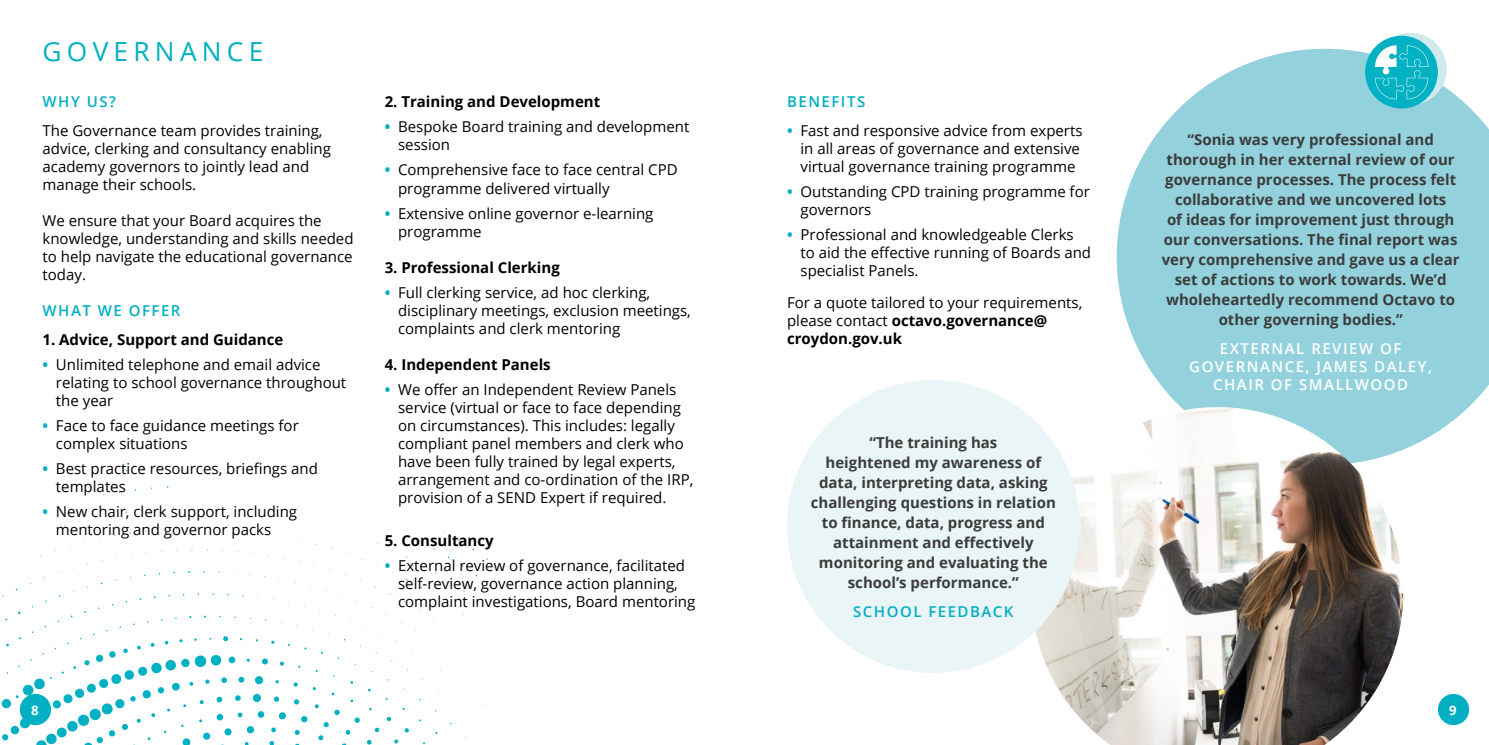
<style>
.page{position:relative;width:1489px;height:745px;background:#fff}
.page>*{position:absolute;margin:0;border:0;box-sizing:border-box;transform-origin:0 0}
.t1{font:26.25px "Open Sans";letter-spacing:.2em;color:#00afc1}
.t2{font:15px/18px "Open Sans";color:#000}
.t3{font:700 15px/20px "Open Sans";color:#3c3c3b;text-align:center}
.t4{font:700 15px "Open Sans";color:#000}
.t5{font:600 15px/18px "Open Sans";letter-spacing:.1em;color:#fff;text-align:center}
.t6{font:600 15px "Open Sans";letter-spacing:.1em;color:#00afc1}
.t7{font:700 13.12px "Open Sans";color:#fff}
.s1{font-weight:700;color:#00afc1}
.s2{font-weight:700}
</style>
<div class="page">
<svg style="left:1px;top:507px;width:500px;height:238px"></svg>
<svg style="left:1116px;top:49px;width:372px;height:401px;background:#a1d7e1"></svg>
<img style="left:1031px;top:407px;width:371px;height:337px">
<div style="left:787px;top:380px;width:292px;height:292px;background:#e9f5f7;border-radius:50%"></div>
<div style="left:1437px;top:693px;width:31px;height:31px;background:#00afc1;border-radius:50%"></div>
<div style="left:20px;top:693px;width:31px;height:31px;background:#00afc1;border-radius:50%"></div>
<svg style="left:1374px;top:33px;width:72px;height:72px"></svg>
<div style="left:1364px;top:36px;width:73px;height:72px;background:#00b1c3;border-radius:50%"></div>
<svg style="left:1374px;top:45px;width:54px;height:54px"></svg>
<h1 class="t1" style="left:43px;top:34px;width:222px">GOVERNANCE</h1>
<p class="t6" style="left:43px;top:91px;width:75px">WHY US?</p>
<p class="t2" style="left:43px;top:121px;width:290px">The Governance team provides training, advice, clerking and consultancy enabling academy governors to jointly lead and manage their schools.</p>
<p class="t2" style="left:43px;top:211px;width:312px">We ensure that your Board acquires the knowledge, understanding and skills needed to help navigate the educational governance today.</p>
<p class="t6" style="left:43px;top:300px;width:139px">WHAT WE OFFER</p>
<p class="t4" style="left:43px;top:328px;width:242px">1. Advice, Support and Guidance</p>
<p class="t2" style="left:56px;top:355px;width:292px;text-indent:-13px"><span class="s1">•</span> Unlimited telephone and email advice relating to school governance throughout the year</p>
<p class="t2" style="left:56px;top:416px;width:244px;text-indent:-13px"><span class="s1">•</span> Face to face guidance meetings for complex situations</p>
<p class="t2" style="left:56px;top:459px;width:263px;text-indent:-13px"><span class="s1">•</span> Best practice resources, briefings and templates</p>
<p class="t2" style="left:56px;top:502px;width:243px;text-indent:-13px"><span class="s1">•</span> New chair, clerk support, including mentoring and governor packs</p>
<p class="t4" style="left:384px;top:91px;width:217px">2. Training and Development</p>
<p class="t2" style="left:398px;top:117px;width:293px;text-indent:-13px"><span class="s1">•</span> Bespoke Board training and development session</p>
<p class="t2" style="left:398px;top:160px;width:281px;text-indent:-13px"><span class="s1">•</span> Comprehensive face to face central CPD programme delivered virtually</p>
<p class="t2" style="left:398px;top:204px;width:257px;text-indent:-13px"><span class="s1">•</span> Extensive online governor e-learning programme</p>
<p class="t4" style="left:384px;top:256px;width:177px">3. Professional Clerking</p>
<p class="t2" style="left:398px;top:283px;width:294px;text-indent:-13px"><span class="s1">•</span> Full clerking service, ad hoc clerking, disciplinary meetings, exclusion meetings, complaints and clerk mentoring</p>
<p class="t4" style="left:384px;top:353px;width:167px">4. Independent Panels</p>
<p class="t2" style="left:398px;top:380px;width:297px;text-indent:-13px"><span class="s1">•</span> We offer an Independent Review Panels service (virtual or face to face depending on circumstances). This includes: legally compliant panel members and clerk who have been fully trained by legal experts, arrangement and co-ordination of the IRP, provision of a SEND Expert if required.</p>
<p class="t4" style="left:384px;top:530px;width:110px">5. Consultancy</p>
<p class="t2" style="left:398px;top:556px;width:299px;text-indent:-13px"><span class="s1">•</span> External review of governance, facilitated self-review, governance action planning, complaint investigations, Board mentoring</p>
<p class="t6" style="left:787px;top:91px;width:80px">BENEFITS</p>
<p class="t2" style="left:800px;top:121px;width:283px;text-indent:-13px"><span class="s1">•</span> Fast and responsive advice from experts in all areas of governance and extensive virtual governance training programme</p>
<p class="t2" style="left:800px;top:182px;width:291px;text-indent:-13px"><span class="s1">•</span> Outstanding CPD training programme for governors</p>
<p class="t2" style="left:800px;top:225px;width:292px;text-indent:-13px"><span class="s1">•</span> Professional and knowledgeable Clerks to aid the effective running of Boards and specialist Panels.</p>
<p class="t2" style="left:787px;top:293px;width:297px">For a quote tailored to your requirements, please contact <span class="s2">octavo.governance@ croydon.gov.uk</span></p>
<p class="t3" style="left:810px;top:431px;width:246px">“The training has<br>heightened my awareness of data, interpreting data, asking challenging questions in relation to finance, data, progress and attainment and effectively monitoring and evaluating the school’s performance.”</p>
<p class="t6" style="left:853px;top:600px;width:162px">SCHOOL FEEDBACK</p>
<p class="t3" style="left:1161px;top:129px;width:299px">“Sonia was very professional and thorough in her external review of our governance processes. The process felt collaborative and we uncovered lots<br>of ideas for improvement just through our conversations. The final report was very comprehensive and gave us a clear set of actions to work towards. We’d wholeheartedly recommend Octavo to other governing bodies.”</p>
<p class="t5" style="left:1189px;top:339px;width:244px">EXTERNAL REVIEW OF<br>GOVERNANCE, JAMES DALEY,<br>CHAIR OF SMALLWOOD</p>
<p class="t7" style="left:31px;top:700px;width:9px">8</p>
<p class="t7" style="left:1448px;top:700px;width:9px">9</p>
</div>
